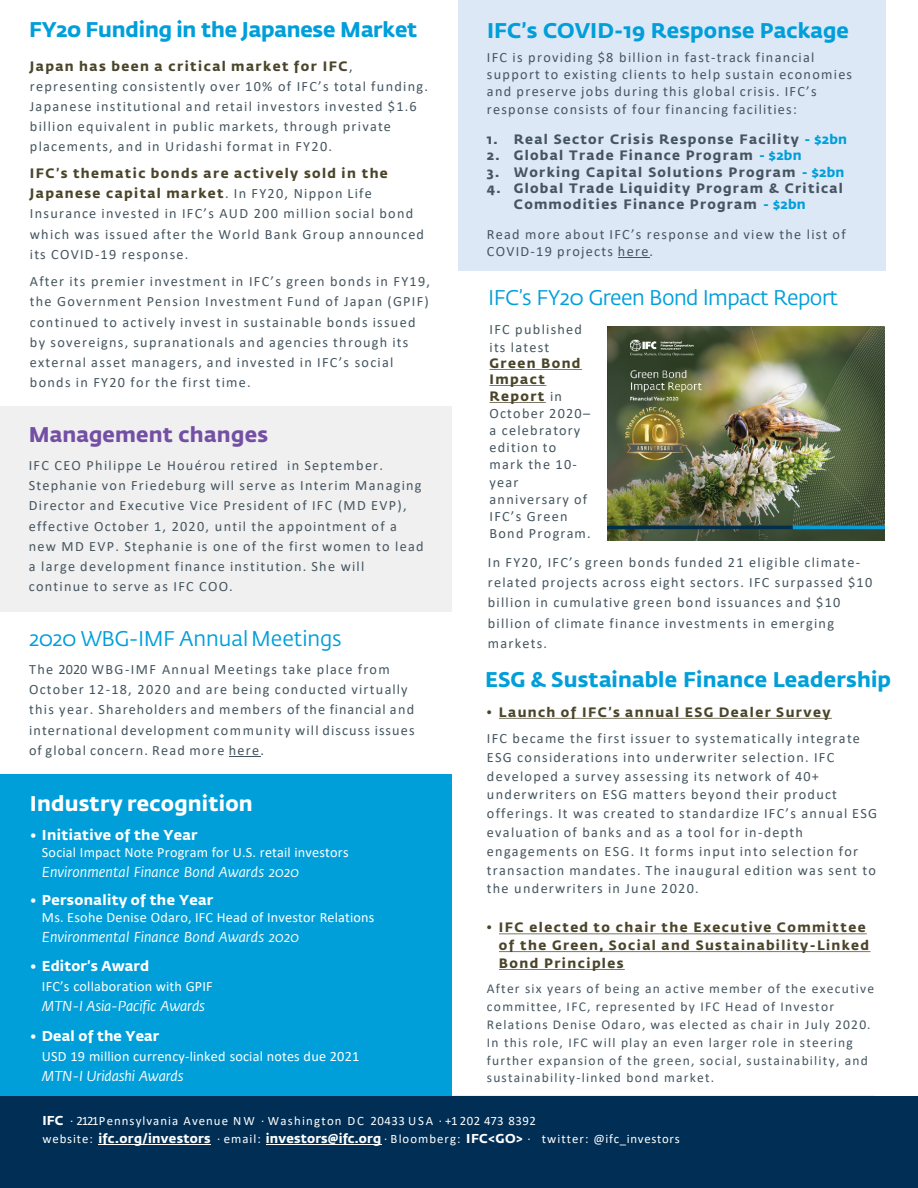
<style>
.page{position:relative;width:918px;height:1188px;background:#fff}
.page>*{position:absolute;margin:0;border:0;box-sizing:border-box;transform-origin:0 0}
.t1{font:700 21px "Fedra Sans Std";letter-spacing:.005em;color:#009fda}
.t2{font:21px "Fedra Sans Std";letter-spacing:-.025em;color:#009fda}
.t3{font:21px "Fedra Sans Std";letter-spacing:-.005em;color:#009fda}
.t4{font:700 21px "Fedra Sans Std";letter-spacing:.01em;color:#fff}
.t5{font:700 21px "Fedra Sans Std";letter-spacing:.01em;color:#7350a3}
.t6{font:14.25px/20.1px "Calibri";letter-spacing:.085em;color:#45555f}
.t7{font:14.25px/17.1px "Calibri";letter-spacing:.015em;color:#fff}
.t8{font:italic 14.25px "Fedra Sans Std";letter-spacing:-.005em;color:#fff}
.t9{font:700 14.25px "Fedra Sans Std";letter-spacing:.01em;color:#fff}
.t10{font:13.5px/17.9px "Calibri";letter-spacing:.09em;color:#45555f}
.t11{font:700 13.5px/17.9px "Fedra Sans Std";letter-spacing:.105em;color:#4a452a}
.t12{font:700 13.5px/16.2px "Fedra Sans Std";letter-spacing:.095em;color:#45555f}
.t13{font:12.75px "Calibri";letter-spacing:.08em;color:#fff}
.s1{font-family:"Calibri";font-weight:400;font-size:14.25px;color:#45555f}
.s2{font-family:"Fedra Sans Std";font-weight:700}
.s3{font-family:"Calibri";font-weight:400}
.s4{color:#009fda}
</style>
<div class="page">
<div style="left:0;top:711px;width:452px;height:385px;background:#009fda"></div>
<div style="left:0;top:1096px;width:918px;height:92px;background:#002e54"></div>
<div style="left:0;top:406px;width:463px;height:206px;background:#f1f0f0"></div>
<hr style="left:98px;top:1144px;width:113px;height:1px;background:#fff">
<hr style="left:266px;top:1144px;width:115px;height:1px;background:#fff">
<div style="left:452px;top:0;width:438px;height:631px;background:#fff"></div>
<div style="left:458px;top:0;width:427px;height:271px;background:#dde8f6"></div>
<hr style="left:618px;top:257px;width:32px;height:1px;background:#45555f">
<svg style="left:499px;top:718px;width:333px;height:1px"></svg>
<svg style="left:499px;top:934px;width:368px;height:1px"></svg>
<svg style="left:499px;top:951px;width:371px;height:1px"></svg>
<svg style="left:499px;top:969px;width:126px;height:1px"></svg>
<div style="left:0;top:702px;width:455px;height:72px;background:#fff"></div>
<hr style="left:229px;top:756px;width:31px;height:1px;background:#45555f">
<img style="left:608px;top:326px;width:277px;height:214px">
<svg style="left:490px;top:369px;width:92px;height:1px"></svg>
<svg style="left:490px;top:385px;width:56px;height:1px"></svg>
<svg style="left:490px;top:402px;width:56px;height:1px"></svg>
<p class="t1" style="left:29px;top:16px;width:390px">FY20 Funding in the Japanese Market</p>
<p class="t11" style="left:30px;top:57px;width:324px">Japan has been a critical market for IFC<span class="s1">,</span></p>
<p class="t6" style="left:30px;top:76px;width:400px">representing consistently over 10% of IFC’s total funding.<br>Japanese institutional and retail investors invested $1.6 billion equivalent in public markets, through private placements, and in Uridashi format in FY20.</p>
<p class="t11" style="left:30px;top:164px;width:360px;line-height:19.8px">IFC’s thematic bonds are actively sold in the<br>Japanese capital market<span class="s1">. In FY20, Nippon Life</span></p>
<p class="t6" style="left:30px;top:203px;width:396px">Insurance invested in IFC’s AUD 200 million social bond which was issued after the World Bank Group announced its COVID-19 response.</p>
<p class="t6" style="left:30px;top:271px;width:402px">After its premier investment in IFC’s green bonds in FY19, the Government Pension Investment Fund of Japan (GPIF) continued to actively invest in sustainable bonds issued by sovereigns, supranationals and agencies through its external asset managers, and invested in IFC’s social bonds in FY20 for the first time.</p>
<p class="t5" style="left:29px;top:421px;width:241px">Management changes</p>
<p class="t6" style="left:29px;top:455px;width:396px">IFC CEO Philippe Le Houérou retired in September.<br>Stephanie von Friedeburg will serve as Interim Managing Director and Executive Vice President of IFC (MD EVP), effective October 1, 2020, until the appointment of a new MD EVP. Stephanie is one of the first women to lead a large development finance institution. She will continue to serve as IFC COO.</p>
<p class="t3" style="left:29px;top:626px;width:314px">2020 WBG-IMF AnnualMeetings</p>
<p class="t6" style="left:29px;top:659px;width:387px">The 2020 WBG-IMF Annual Meetings take place from October 12-18, 2020 and are being conducted virtually this year. Shareholders and members of the financial and international development community will discuss issues of global concern. Read more here.</p>
<p class="t4" style="left:30px;top:790px;width:224px">Industry recognition</p>
<p class="t7" style="left:42px;top:826px;width:308px;text-indent:-12px">• <span class="s2">Initiative of the Year<br></span>Social Impact Note Program for U.S. retail investors</p>
<p class="t8" style="left:42px;top:864px;width:259px">Environmental Finance Bond Awards 2020</p>
<p class="t7" style="left:42px;top:891px;width:334px;text-indent:-12px">• <span class="s2">Personality of the Year<br></span>Ms. Esohe Denise Odaro, IFC Head of Investor Relations</p>
<p class="t8" style="left:42px;top:929px;width:259px">Environmental Finance Bond Awards 2020</p>
<p class="t9" style="left:30px;top:957px;width:121px"><span class="s3">•</span> Editor’s Award</p>
<p class="t7" style="left:42px;top:978px;width:172px">IFC’s collaboration with GPIF</p>
<p class="t8" style="left:42px;top:998px;width:165px">MTN-I Asia-Pacific Awards</p>
<p class="t9" style="left:30px;top:1026px;width:131px"><span class="s3">•</span> Deal of the Year</p>
<p class="t7" style="left:42px;top:1047px;width:319px">USD 19 million currency-linked social notes due 2021</p>
<p class="t8" style="left:42px;top:1067px;width:143px">MTN-I Uridashi Awards</p>
<p class="t1" style="left:487px;top:17px;width:363px">IFC’s COVID-19 Response Package</p>
<p class="t6" style="left:487px;top:49px;width:367px;line-height:17.1px">IFC is providing $8 billion in fast-track financial support to existing clients to help sustain economies and preserve jobs during this global crisis. IFC’s response consists of four financing facilities:</p>
<p class="t12" style="left:487px;top:131px;width:362px">1. Real Sector Crisis Response Facility <span class="s4">- $2bn</span></p>
<p class="t12" style="left:487px;top:148px;width:316px">2. Global Trade Finance Program <span class="s4">- $2bn</span></p>
<p class="t12" style="left:487px;top:164px;width:359px">3. Working Capital Solutions Program <span class="s4">- $2bn</span></p>
<p class="t12" style="left:514px;top:180px;width:331px;text-indent:-27px">4. Global Trade Liquidity Program &amp; Critical<br>Commodities Finance Program <span class="s4">- $2bn</span></p>
<p class="t6" style="left:487px;top:225px;width:360px;line-height:17.1px">Read more about IFC’s response and view the list of<br>COVID-19 projects here.</p>
<p class="t2" style="left:488px;top:285px;width:351px">IFC’s FY20 Green Bond Impact Report</p>
<p class="t6" style="left:490px;top:321px;width:94px;line-height:17.1px">IFC published its latest</p>
<p class="t11" style="left:490px;top:355px;width:93px;line-height:16.5px">Green Bond<br>Impact<br>Report <span class="s1">in</span></p>
<p class="t6" style="left:490px;top:405px;width:103px;line-height:17.1px">October 2020– a celebratory edition to mark the 10- year anniversary of<br>IFC’s Green<br>Bond Program.</p>
<p class="t6" style="left:488px;top:552px;width:386px">In FY20, IFC’s green bonds funded 21 eligible climate&shy;related projects across eight sectors. IFC surpassed $10 billion in cumulative green bond issuances and $10 billion of climate finance investments in emerging markets.</p>
<p class="t1" style="left:485px;top:666px;width:407px">ESG &amp; Sustainable Finance Leadership</p>
<p class="t11" style="left:487px;top:703px;width:345px">• Launch of IFC’s annual ESG Dealer Survey</p>
<p class="t6" style="left:487px;top:728px;width:392px;line-height:18.8px">IFC became the first issuer to systematically integrate ESG considerations into underwriter selection. IFC developed a survey assessing its network of 40+ underwriters on ESG matters beyond their product offerings. It was created to standardize IFC’s annual ESG evaluation of banks and as a tool for in-depth engagements on ESG. It forms input into selection for transaction mandates. The inaugural edition was sent to the underwriters in June 2020.</p>
<p class="t11" style="left:499px;top:919px;width:372px;text-indent:-12px">• IFC elected to chair the Executive Committee of the Green, Social and Sustainability-Linked<br>Bond Principles</p>
<p class="t10" style="left:487px;top:980px;width:389px">After six years of being an active member of the executive committee, IFC, represented by IFC Head of Investor Relations Denise Odaro, was elected as chair in July 2020.<br>In this role, IFC will play an even larger role in steering further expansion of the green, social, sustainability, and sustainability-linked bond market.</p>
<p class="t13" style="left:42px;top:1112px;width:495px"><span class="s2">IFC</span> ∙ 2121 Pennsylvania Avenue NW ∙ Washington DC 20433 USA ∙ +1 202 473 8392</p>
<p class="t13" style="left:42px;top:1130px;width:639px">website: <span class="s2">ifc.org/investors</span> ∙ email: <span class="s2">investors@ifc.org</span> ∙ Bloomberg: <span class="s2">IFC&lt;GO&gt;</span> ∙ twitter: @ifc_investors</p>
</div>
